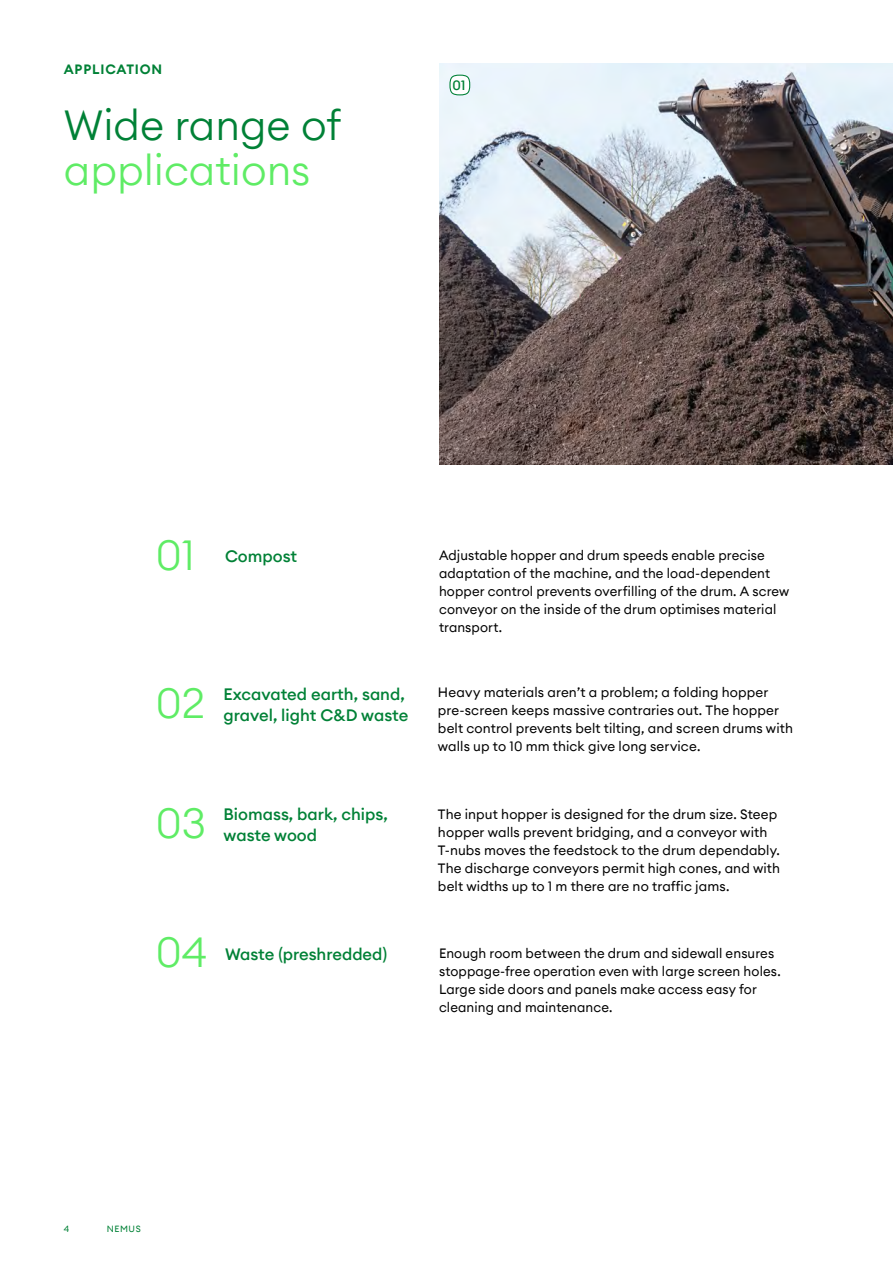
<style>
.page{position:relative;width:893px;height:1263px;background:#fff}
.page>*{position:absolute;margin:0;border:0;box-sizing:border-box;transform-origin:0 0}
.t1{font:300 42px "Euclid Circular A";color:#5fec65}
.t2{font:300 42px "Euclid Circular A";color:#008136}
.t3{font:500 16.5px/21px "Euclid Circular A";color:#008136}
.t4{font:13.5px/18px "Euclid Circular A";letter-spacing:.01em;color:#000}
.t5{font:600 13.5px "Euclid Circular A";letter-spacing:.06em;color:#008136}
.t6{font:500 13.5px "Euclid Circular A";color:#008136}
.t7{font:9px "Euclid Circular A";letter-spacing:.06em;color:#008136}
</style>
<div class="page">
<img style="left:439px;top:64px;width:454px;height:400px">
<svg style="left:449px;top:74px;width:22px;height:22px"></svg>
<p class="t5" style="left:64px;top:61px;width:100px">APPLICATION</p>
<h1 class="t2" style="left:64px;top:98px;width:279px">Wide range of</h1>
<h1 class="t1" style="left:64px;top:143px;width:248px">applications</h1>
<p class="t6" style="left:452px;top:77px;width:15px">01</p>
<h1 class="t1" style="left:156px;top:528px;width:41px">01</h1>
<p class="t3" style="left:225px;top:546px;width:74px">Compost</p>
<h1 class="t1" style="left:156px;top:676px;width:51px">02</h1>
<p class="t3" style="left:224px;top:683px;width:186px">Excavated earth, sand, gravel, light C&amp;D waste</p>
<h1 class="t1" style="left:156px;top:796px;width:52px">03</h1>
<p class="t3" style="left:224px;top:803px;width:166px">Biomass, bark, chips, waste wood</p>
<h1 class="t1" style="left:156px;top:925px;width:53px">04</h1>
<p class="t3" style="left:225px;top:944px;width:164px">Waste (preshredded)</p>
<p class="t4" style="left:439px;top:546px;width:352px">Adjustable hopper and drum speeds enable precise adaptation of the machine, and the load-dependent hopper control prevents overfilling of the drum. A screw conveyor on the inside of the drum optimises material transport.</p>
<p class="t4" style="left:438px;top:683px;width:356px">Heavy materials aren’t a problem; a folding hopper pre-screen keeps massive contraries out. The hopper belt control prevents belt tilting, and screen drums with walls up to 10 mm thick give long service.</p>
<p class="t4" style="left:438px;top:805px;width:344px">The input hopper is designed for the drum size. Steep hopper walls prevent bridging, and a conveyor with T-nubs moves the feedstock to the drum dependably.<br>The discharge conveyors permit high cones, and with belt widths up to 1 m there are no traffic jams.</p>
<p class="t4" style="left:439px;top:944px;width:343px">Enough room between the drum and sidewall ensures stoppage-free operation even with large screen holes.<br>Large side doors and panels make access easy for cleaning and maintenance.</p>
<p class="t7" style="left:64px;top:1223px;width:7px">4</p>
<p class="t7" style="left:107px;top:1223px;width:35px">NEMUS</p>
</div>
